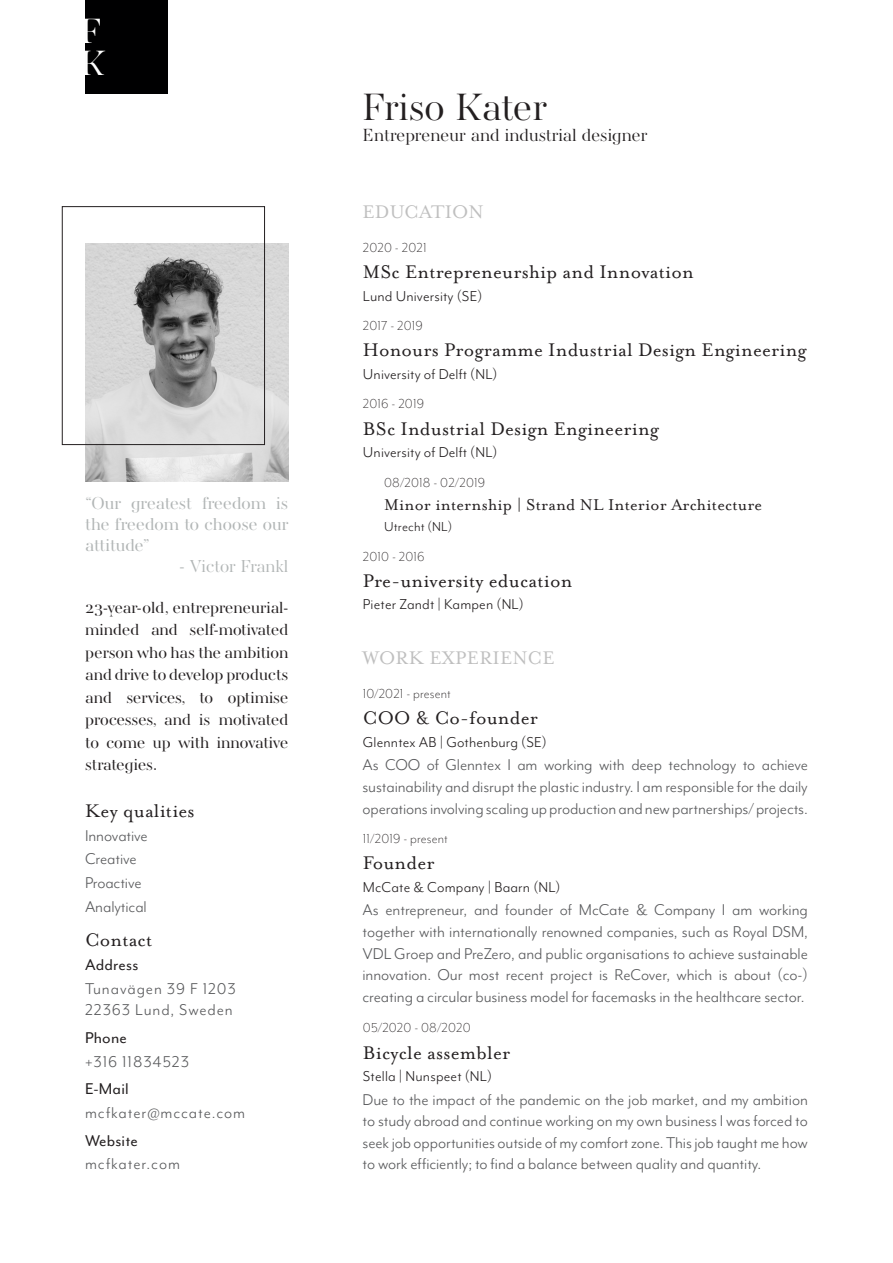
<style>
.page{position:relative;width:893px;height:1263px;background:#fff}
.page>*{position:absolute;margin:0;border:0;box-sizing:border-box;transform-origin:0 0}
.t1{font:300 39px "AW Conqueror Std Didot";letter-spacing:-.01em;color:#231f20}
.t2{font:300 36px "AW Conqueror Std Didot";color:#fff}
.t3{font:21px "Mrs Eaves Lining OT";letter-spacing:.01em;color:#231f20}
.t4{font:21px "Mrs Eaves OT";letter-spacing:.01em;color:#bfbfbf}
.Alineastijl_2{font:18px/21.6px "Mr Eaves Mod OT";letter-spacing:-.005em;color:#57585a;text-align:justify}
.Alineastijl_2-2{font:18px "Mr Eaves Mod OT";letter-spacing:.05em;color:#57585a}
.t5{font:18px "Mrs Eaves Lining OT";letter-spacing:.01em;color:#231f20}
.t6{font:300 18px "AW Conqueror Std Didot";color:#231f20}
.t7{font:18px "Mr Eaves Mod OT";letter-spacing:.01em;color:#231f20}
.t8{font:17.7px/21.3px "AW Conqueror Std Didot";color:#b2b6b6;text-align:justify}
.t9{font:300 17.7px "AW Conqueror Std Didot";letter-spacing:-.005em;color:#b2b6b6}
.Alineastijl_1{font:16.5px/22.5px "AW Conqueror Std Didot";letter-spacing:-.01em;color:#231f20;text-align:justify}
.t10{font:16.5px "Mr Eaves Mod OT";letter-spacing:.01em;color:#231f20}
.t11{font:300 15px "Mr Eaves Mod OT";letter-spacing:.01em;color:#231f20}
.t12{font:15px "Mr Eaves Mod OT";letter-spacing:.01em;color:#231f20}
</style>
<div class="page">
<div style="left:85px;top:0;width:83px;height:94px;background:#000001"></div>
<img style="left:85px;top:243px;width:203px;height:239px">
<div style="left:62px;top:206px;width:203px;height:239px;border:1px solid #231f20"></div>
<p class="t2" style="left:81px;top:14px;width:23px">F</p>
<p class="t2" style="left:81px;top:46px;width:26px">K</p>
<p class="t8" style="left:85px;top:493px;width:205px">“Our greatest freedom is the freedom to choose our attitude”</p>
<p class="t9" style="left:180px;top:558px;width:110px">- Victor Frankl</p>
<p class="Alineastijl_1" style="left:85px;top:597px;width:205px">23-year-old, entrepreneurial&shy;minded and self-motivated person who has the ambition and drive to develop products and services, to optimise processes, and is motivated to come up with innovative strategies.</p>
<p class="t3" style="left:85px;top:799px;width:111px">Key qualities</p>
<p class="Alineastijl_2" style="left:85px;top:824px;width:64px">Innovative</p>
<p class="Alineastijl_2" style="left:85px;top:848px;width:53px">Creative</p>
<p class="Alineastijl_2" style="left:85px;top:872px;width:58px">Proactive</p>
<p class="Alineastijl_2" style="left:85px;top:895px;width:63px">Analytical</p>
<p class="t3" style="left:85px;top:929px;width:69px">Contact</p>
<p class="t7" style="left:85px;top:955px;width:55px">Address</p>
<p class="Alineastijl_2-2" style="left:85px;top:978px;width:152px">Tunavägen 39 F 1203</p>
<p class="Alineastijl_2-2" style="left:85px;top:1000px;width:149px">22363 Lund, Sweden</p>
<p class="Alineastijl_2-2" style="left:85px;top:1051px;width:106px">+316 11834523</p>
<p class="Alineastijl_2-2" style="left:85px;top:1103px;width:162px">mcfkater@mccate.com</p>
<p class="Alineastijl_2-2" style="left:85px;top:1154px;width:96px">mcfkater.com</p>
<p class="t7" style="left:85px;top:1028px;width:43px">Phone</p>
<p class="t7" style="left:85px;top:1079px;width:45px">E-Mail</p>
<p class="t7" style="left:85px;top:1130px;width:55px">Website</p>
<p class="t1" style="left:363px;top:88px;width:186px">Friso Kater</p>
<p class="t6" style="left:363px;top:126px;width:286px">Entrepreneur and industrial designer</p>
<p class="t4" style="left:362px;top:200px;width:123px">EDUCATION</p>
<p class="t11" style="left:363px;top:239px;width:65px">2020 - 2021</p>
<p class="t3" style="left:363px;top:261px;width:332px">MSc Entrepreneurship and Innovation</p>
<p class="t10" style="left:363px;top:287px;width:121px">Lund University (SE)</p>
<p class="t11" style="left:363px;top:318px;width:62px">2017 - 2019</p>
<p class="t3" style="left:363px;top:339px;width:445px">Honours Programme Industrial Design Engineering</p>
<p class="t10" style="left:363px;top:365px;width:136px">University of Delft (NL)</p>
<p class="t11" style="left:363px;top:396px;width:63px">2016 - 2019</p>
<p class="t3" style="left:363px;top:417px;width:297px">BSc Industrial Design Engineering</p>
<p class="t10" style="left:363px;top:443px;width:136px">University of Delft (NL)</p>
<p class="t11" style="left:384px;top:474px;width:102px">08/2018 - 02/2019</p>
<p class="t5" style="left:384px;top:495px;width:379px">Minor internship | Strand NL Interior Architecture</p>
<p class="t12" style="left:384px;top:518px;width:70px">Utrecht (NL)</p>
<p class="t11" style="left:363px;top:548px;width:63px">2010 - 2016</p>
<p class="t3" style="left:363px;top:569px;width:211px">Pre-university education</p>
<p class="t10" style="left:363px;top:595px;width:162px">Pieter Zandt | Kampen (NL)</p>
<p class="t4" style="left:362px;top:646px;width:194px">WORK EXPERIENCE</p>
<p class="t11" style="left:363px;top:686px;width:89px">10/2021 - present</p>
<p class="t3" style="left:363px;top:707px;width:177px">COO &amp; Co-founder</p>
<p class="t10" style="left:363px;top:733px;width:185px">Glenntex AB | Gothenburg (SE)</p>
<p class="Alineastijl_2" style="left:362px;top:754px;width:447px">As COO of Glenntex I am working with deep technology to achieve sustainability and disrupt the plastic industry. I am responsible for the daily operations involving scaling up production and new partnerships/ projects.</p>
<p class="t11" style="left:363px;top:831px;width:86px">11/2019 - present</p>
<p class="t3" style="left:363px;top:852px;width:73px">Founder</p>
<p class="t10" style="left:363px;top:878px;width:199px">McCate &amp; Company | Baarn (NL)</p>
<p class="Alineastijl_2" style="left:362px;top:899px;width:447px">As entrepreneur, and founder of McCate &amp; Company I am working together with internationally renowned companies, such as Royal DSM, VDL Groep and PreZero, and public organisations to achieve sustainable innovation. Our most recent project is ReCover, which is about (co-) creating a circular business model for facemasks in the healthcare sector.</p>
<p class="t11" style="left:363px;top:1020px;width:109px">05/2020 - 08/2020</p>
<p class="t3" style="left:363px;top:1041px;width:149px">Bicycle assembler</p>
<p class="t10" style="left:363px;top:1067px;width:131px">Stella | Nunspeet (NL)</p>
<p class="Alineastijl_2" style="left:362px;top:1088px;width:447px">Due to the impact of the pandemic on the job market, and my ambition to study abroad and continue working on my own business I was forced to seek job opportunities outside of my comfort zone. This job taught me how to work efficiently; to find a balance between quality and quantity.</p>
</div>
